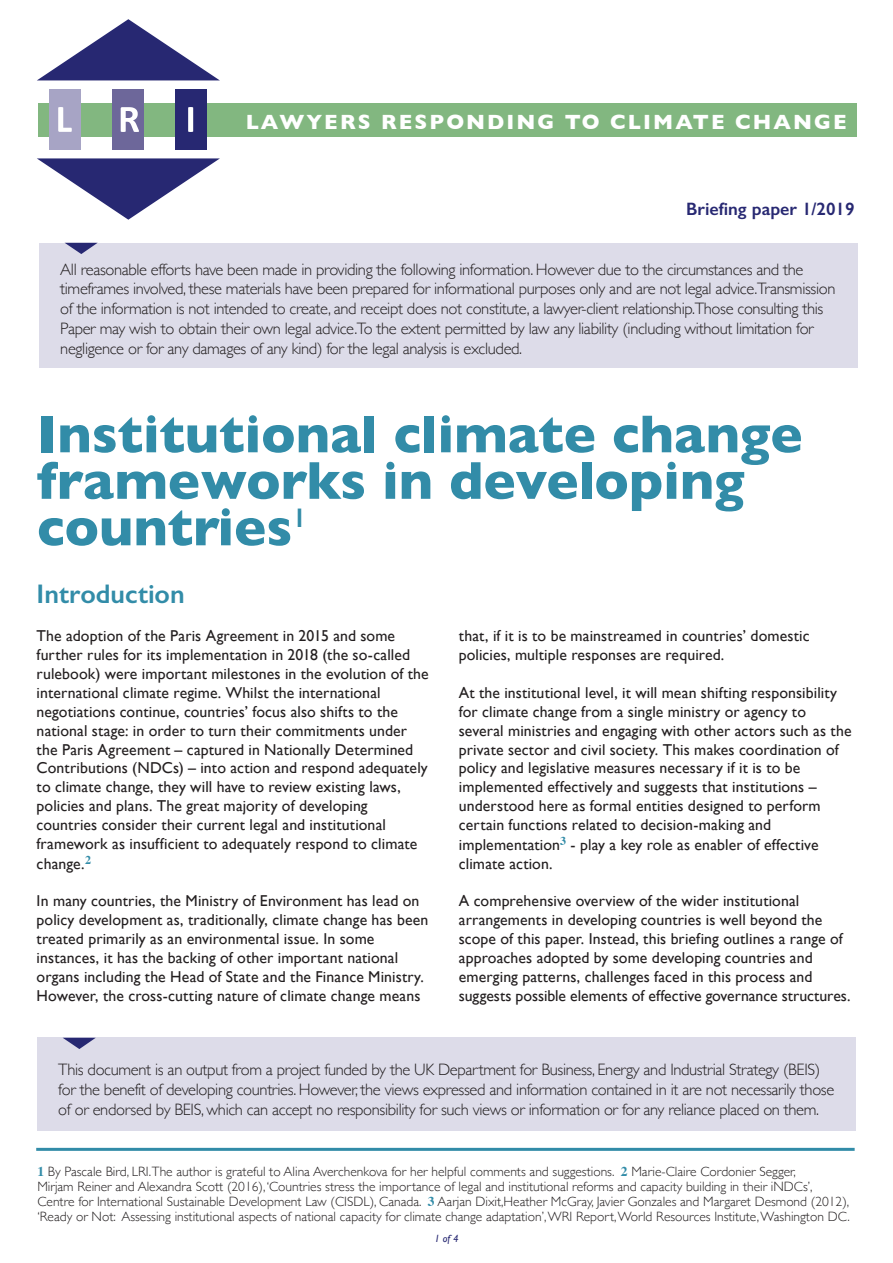
<style>
.page{position:relative;width:893px;height:1263px;background:#fff}
.page>*{position:absolute;margin:0;border:0;box-sizing:border-box;transform-origin:0 0}
.t1{font:700 54px/46.5px "Gill Sans";color:#328ca8}
.t2{font:600 27px "Gill Sans";color:#328ca8}
.t3{font:700 21px "Gill Sans";letter-spacing:.1em;color:#fff}
.t4{font:600 18px "Gill Sans";color:#272872}
.t5{font:300 16.5px/19.8px "Gill Sans";letter-spacing:-.02em;color:#231f20}
.t6{font:15.75px/18.9px "Gill Sans";letter-spacing:.005em;color:#231f20}
.t7{font:300 13.5px/15px "Gill Sans";color:#231f20}
.t8{font:italic 10.5px "Gill Sans";color:#272872}
.s1{font-family:"Times";font-weight:700;color:#328ca8}
</style>
<div class="page">
<svg style="left:37px;top:19px;width:182px;height:61px"></svg>
<svg style="left:37px;top:158px;width:183px;height:62px"></svg>
<div style="left:37px;top:1038px;width:819px;height:93px;background:#dddce9"></div>
<svg style="left:63px;top:1038px;width:33px;height:11px"></svg>
<div style="left:38px;top:103px;width:819px;height:34px;background:#82b780"></div>
<div style="left:175px;top:89px;width:32px;height:61px;background:#272872"></div>
<div style="left:49px;top:89px;width:32px;height:61px;background:#a7a4c5"></div>
<div style="left:112px;top:89px;width:32px;height:61px;background:#6d679a"></div>
<svg style="left:58px;top:107px;width:14px;height:25px"></svg>
<svg style="left:121px;top:107px;width:18px;height:25px"></svg>
<svg style="left:188px;top:107px;width:5px;height:25px"></svg>
<hr style="left:36px;top:1148px;width:819px;height:3px;background:#328ca8">
<div style="left:39px;top:243px;width:819px;height:125px;background:#dddce9"></div>
<svg style="left:65px;top:243px;width:32px;height:11px"></svg>
<h3 class="t3" style="left:246px;top:105px;width:602px">LAWYERS RESPONDING TO CLIMATE CHANGE</h3>
<p class="t4" style="left:686px;top:198px;width:170px">Briefing paper 1/2019</p>
<p class="t5" style="left:60px;top:258px;width:777px">All reasonable efforts have been made in providing the following information. However due to the circumstances and the timeframes involved, these materials have been prepared for informational purposes only and are not legal advice.Transmission of the information is not intended to create, and receipt does not constitute, a lawyer-client relationship.Those consulting this Paper may wish to obtain their own legal advice.To the extent permitted by law any liability (including without limitation for negligence or for any damages of any kind) for the legal analysis is excluded.</p>
<h1 class="t1" style="left:37px;top:410px;width:767px">Institutional climate change frameworks in developing countries<sup>1</sup></h1>
<h2 class="t2" style="left:37px;top:578px;width:149px">Introduction</h2>
<p class="t6" style="left:37px;top:626px;width:394px">The adoption of the Paris Agreement in 2015 and some further rules for its implementation in 2018 (the so-called rulebook) were important milestones in the evolution of the international climate regime. Whilst the international negotiations continue, countries’ focus also shifts to the national stage: in order to turn their commitments under the Paris Agreement – captured in Nationally Determined Contributions (NDCs) – into action and respond adequately to climate change, they will have to review existing laws, policies and plans. The great majority of developing countries consider their current legal and institutional framework as insufficient to adequately respond to climate change.<sup>2</sup></p>
<p class="t6" style="left:37px;top:891px;width:393px">In many countries, the Ministry of Environment has lead on policy development as, traditionally, climate change has been treated primarily as an environmental issue. In some instances, it has the backing of other important national organs including the Head of State and the Finance Ministry.<br>However, the cross-cutting nature of climate change means</p>
<p class="t6" style="left:459px;top:626px;width:352px">that, if it is to be mainstreamed in countries’ domestic policies, multiple responses are required.</p>
<p class="t6" style="left:459px;top:683px;width:394px">At the institutional level, it will mean shifting responsibility for climate change from a single ministry or agency to several ministries and engaging with other actors such as the private sector and civil society. This makes coordination of policy and legislative measures necessary if it is to be implemented effectively and suggests that institutions – understood here as formal entities designed to perform certain functions related to decision-making and implementation<sup>3</sup> - play a key role as enabler of effective climate action.</p>
<p class="t6" style="left:459px;top:891px;width:393px">A comprehensive overview of the wider institutional arrangements in developing countries is well beyond the scope of this paper. Instead, this briefing outlines a range of approaches adopted by some developing countries and emerging patterns, challenges faced in this process and suggests possible elements of effective governance structures.</p>
<p class="t5" style="left:58px;top:1059px;width:777px">This document is an output from a project funded by the UK Department for Business, Energy and Industrial Strategy (BEIS) for the benefit of developing countries. However, the views expressed and information contained in it are not necessarily those of or endorsed by BEIS, which can accept no responsibility for such views or information or for any reliance placed on them.</p>
<p class="t7" style="left:37px;top:1163px;width:814px"><span class="s1">1</span> By Pascale Bird, LRI.The author is grateful to Alina Averchenkova for her helpful comments and suggestions. <span class="s1">2</span> Marie-Claire Cordonier Segger,<br>Mirjam Reiner and Alexandra Scott (2016), ‘Countries stress the importance of legal and institutional reforms and capacity building in their iNDCs’, Centre for International Sustainable Development Law (CISDL), Canada. <span class="s1">3</span> Aarjan Dixit,Heather McGray, Javier Gonzales and Margaret Desmond (2012), ‘Ready or Not: Assessing institutional aspects of national capacity for climate change adaptation’, WRI Report, World Resources Institute, Washington DC.</p>
<p class="t8" style="left:434px;top:1233px;width:26px">1 of 4</p>
</div>
